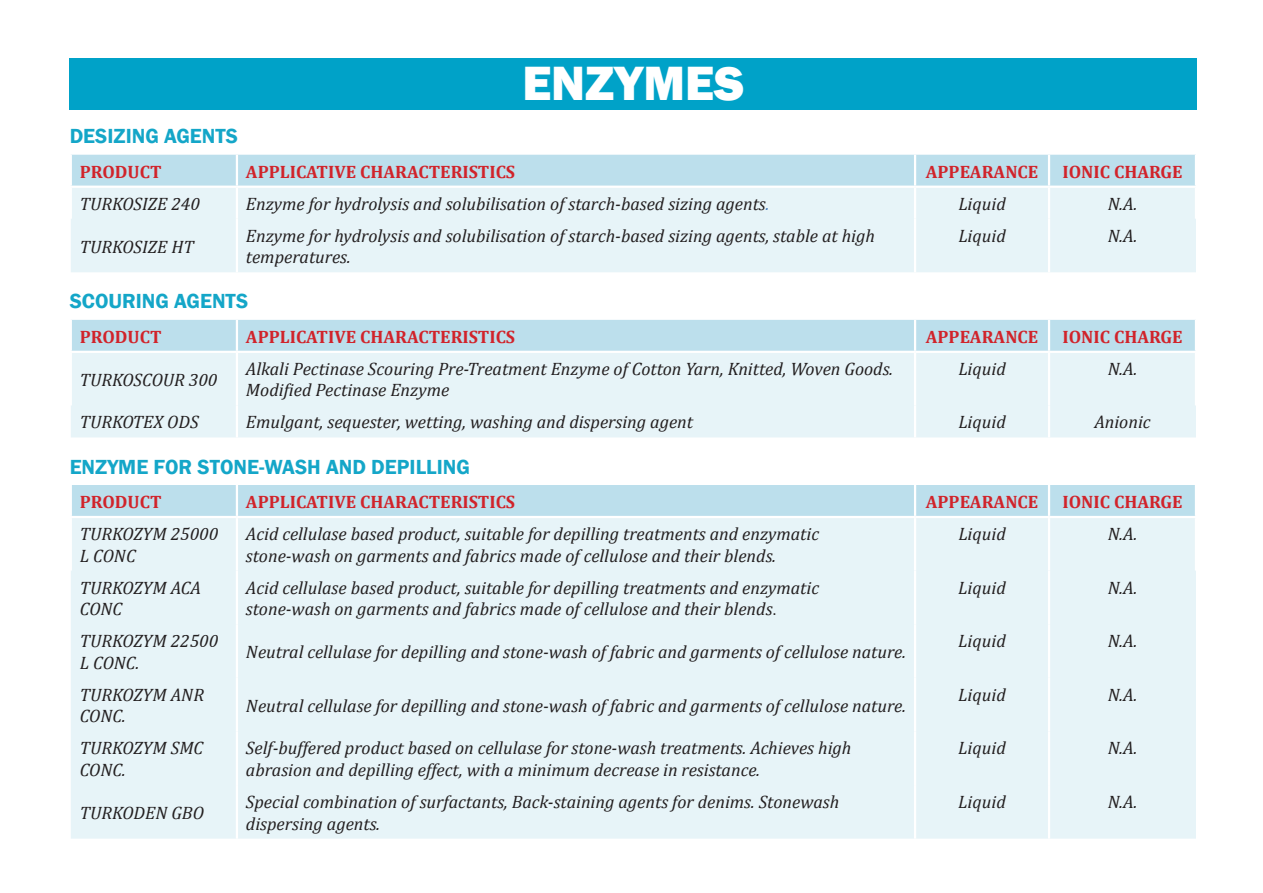
<style>
.page{position:relative;width:1263px;height:893px;background:#fff}
.page>*{position:absolute;margin:0;border:0;box-sizing:border-box;transform-origin:0 0}
.t1{font:800 49.5px "Franklin Gothic";color:#fff}
.t2{font:600 21px "Franklin Gothic";color:#14a6c8}
.t3{font:italic 18px/21.6px "Cambria";color:#231f20}
.t4{font:700 18px "Cambria";color:#d1232a}
.s1{color:#4a81bf}
.s2{font-family:"Calibri";font-style:normal;font-size:16.5px}
</style>
<div class="page">
<div style="left:70px;top:58px;width:1127px;height:51px;background:#00a2c8"></div>
<div style="left:72px;top:155px;width:1123px;height:31px;background:#bcdfec"></div>
<div style="left:71px;top:188px;width:1125px;height:84px;background:#e7f4f8"></div>
<hr style="left:70px;top:188px;width:2px;height:31px;background:#fff">
<hr style="left:236px;top:155px;width:2px;height:31px;background:#fff">
<hr style="left:914px;top:155px;width:2px;height:31px;background:#fff">
<hr style="left:1048px;top:155px;width:2px;height:31px;background:#fff">
<hr style="left:236px;top:188px;width:2px;height:31px;background:#fff">
<hr style="left:914px;top:188px;width:2px;height:31px;background:#fff">
<hr style="left:1048px;top:188px;width:2px;height:31px;background:#fff">
<hr style="left:1195px;top:188px;width:2px;height:31px;background:#fff">
<hr style="left:236px;top:219px;width:2px;height:53px;background:#fff">
<hr style="left:914px;top:219px;width:2px;height:53px;background:#fff">
<hr style="left:1048px;top:219px;width:2px;height:53px;background:#fff">
<div style="left:72px;top:320px;width:1123px;height:31px;background:#bcdfec"></div>
<div style="left:71px;top:353px;width:1125px;height:84px;background:#e7f4f8"></div>
<hr style="left:70px;top:353px;width:2px;height:52px;background:#fff">
<hr style="left:236px;top:320px;width:2px;height:31px;background:#fff">
<hr style="left:914px;top:320px;width:2px;height:31px;background:#fff">
<hr style="left:1048px;top:320px;width:2px;height:31px;background:#fff">
<hr style="left:236px;top:353px;width:2px;height:52px;background:#fff">
<hr style="left:914px;top:353px;width:2px;height:52px;background:#fff">
<hr style="left:1048px;top:353px;width:2px;height:52px;background:#fff">
<hr style="left:1195px;top:353px;width:2px;height:52px;background:#fff">
<hr style="left:236px;top:405px;width:2px;height:32px;background:#fff">
<hr style="left:914px;top:405px;width:2px;height:32px;background:#fff">
<hr style="left:1048px;top:405px;width:2px;height:32px;background:#fff">
<div style="left:72px;top:485px;width:1123px;height:31px;background:#bcdfec"></div>
<div style="left:71px;top:518px;width:1125px;height:321px;background:#e7f4f8"></div>
<hr style="left:70px;top:518px;width:2px;height:53px;background:#fff">
<hr style="left:236px;top:485px;width:2px;height:31px;background:#fff">
<hr style="left:914px;top:485px;width:2px;height:31px;background:#fff">
<hr style="left:1048px;top:485px;width:2px;height:31px;background:#fff">
<hr style="left:236px;top:518px;width:2px;height:53px;background:#fff">
<hr style="left:914px;top:518px;width:2px;height:53px;background:#fff">
<hr style="left:1048px;top:518px;width:2px;height:53px;background:#fff">
<hr style="left:1195px;top:518px;width:2px;height:53px;background:#fff">
<hr style="left:236px;top:571px;width:2px;height:53px;background:#fff">
<hr style="left:914px;top:571px;width:2px;height:53px;background:#fff">
<hr style="left:1048px;top:571px;width:2px;height:53px;background:#fff">
<hr style="left:236px;top:624px;width:2px;height:54px;background:#fff">
<hr style="left:914px;top:624px;width:2px;height:54px;background:#fff">
<hr style="left:1048px;top:624px;width:2px;height:54px;background:#fff">
<hr style="left:236px;top:678px;width:2px;height:53px;background:#fff">
<hr style="left:914px;top:678px;width:2px;height:53px;background:#fff">
<hr style="left:1048px;top:678px;width:2px;height:53px;background:#fff">
<hr style="left:236px;top:731px;width:2px;height:54px;background:#fff">
<hr style="left:914px;top:731px;width:2px;height:54px;background:#fff">
<hr style="left:1048px;top:731px;width:2px;height:54px;background:#fff">
<hr style="left:236px;top:785px;width:2px;height:54px;background:#fff">
<hr style="left:914px;top:785px;width:2px;height:54px;background:#fff">
<hr style="left:1048px;top:785px;width:2px;height:54px;background:#fff">
<p class="t2" style="left:70px;top:123px;width:170px">DESIZING AGENTS</p>
<h1 class="t1" style="left:522px;top:51px;width:223px">ENZYMES</h1>
<p class="t4" style="left:80px;top:159px;width:83px">PRODUCT</p>
<p class="t4" style="left:246px;top:159px;width:271px">APPLICATIVE CHARACTERISTICS</p>
<p class="t4" style="left:926px;top:159px;width:114px">APPEARANCE</p>
<p class="t4" style="left:1062px;top:159px;width:122px">IONIC CHARGE</p>
<p class="t3" style="left:80px;top:192px;width:122px">TURKOSIZE 240</p>
<p class="t3" style="left:246px;top:192px;width:525px">Enzyme for hydrolysis and solubilisation of starch-based sizing agents<span class="s1">.</span></p>
<p class="t3" style="left:958px;top:192px;width:49px">Liquid</p>
<p class="t3" style="left:1108px;top:192px;width:31px">N.A.</p>
<p class="t3" style="left:80px;top:235px;width:115px">TURKOSIZE HT</p>
<p class="t3" style="left:246px;top:224px;width:631px">Enzyme for hydrolysis and solubilisation of starch-based sizing agents, stable at high temperatures.</p>
<p class="t3" style="left:958px;top:224px;width:49px">Liquid</p>
<p class="t3" style="left:1108px;top:224px;width:31px">N.A.</p>
<p class="t2" style="left:70px;top:288px;width:180px">SCOURING AGENTS</p>
<p class="t4" style="left:80px;top:324px;width:83px">PRODUCT</p>
<p class="t4" style="left:246px;top:324px;width:271px">APPLICATIVE CHARACTERISTICS</p>
<p class="t4" style="left:926px;top:324px;width:114px">APPEARANCE</p>
<p class="t4" style="left:1062px;top:324px;width:122px">IONIC CHARGE</p>
<p class="t3" style="left:80px;top:368px;width:139px">TURKOSCOUR 300</p>
<p class="t3" style="left:246px;top:357px;width:649px">Alkali Pectinase Scouring Pre-Treatment Enzyme of Cotton Yarn, Knitted, Woven Goods.<br>Modified Pectinase Enzyme</p>
<p class="t3" style="left:958px;top:357px;width:49px">Liquid</p>
<p class="t3" style="left:1108px;top:357px;width:31px">N.A.</p>
<p class="t3" style="left:80px;top:411px;width:120px">TURKOTEX ODS</p>
<p class="t3" style="left:246px;top:411px;width:449px">Emulgant, sequester, wetting, washing and dispersing agent</p>
<p class="t3" style="left:958px;top:411px;width:49px">Liquid</p>
<p class="t3" style="left:1094px;top:411px;width:58px">Anionic</p>
<p class="t2" style="left:70px;top:454px;width:402px">ENZYME FOR STONE-WASH AND DEPILLING</p>
<p class="t4" style="left:80px;top:489px;width:83px">PRODUCT</p>
<p class="t4" style="left:246px;top:489px;width:271px">APPLICATIVE CHARACTERISTICS</p>
<p class="t4" style="left:926px;top:489px;width:114px">APPEARANCE</p>
<p class="t4" style="left:1062px;top:489px;width:122px">IONIC CHARGE</p>
<p class="t3" style="left:80px;top:522px;width:140px">TURKOZYM 25000<br>L CONC</p>
<p class="t3" style="left:246px;top:522px;width:575px">Acid cellulase based product, suitable for depilling treatments and enzymatic stone-wash on garments and fabrics made of cellulose and their blends.</p>
<p class="t3" style="left:958px;top:522px;width:49px">Liquid</p>
<p class="t3" style="left:1108px;top:522px;width:31px">N.A.</p>
<p class="t3" style="left:80px;top:576px;width:123px">TURKOZYM ACA<br>CONC</p>
<p class="t3" style="left:246px;top:576px;width:575px">Acid cellulase based product, suitable for depilling treatments and enzymatic stone-wash on garments and fabrics made of cellulose and their blends<span class="s2">.</span></p>
<p class="t3" style="left:958px;top:576px;width:49px">Liquid</p>
<p class="t3" style="left:1108px;top:576px;width:31px">N.A.</p>
<p class="t3" style="left:80px;top:629px;width:140px">TURKOZYM 22500<br>L CONC.</p>
<p class="t3" style="left:246px;top:640px;width:662px">Neutral cellulase for depilling and stone-wash of fabric and garments of cellulose nature.</p>
<p class="t3" style="left:958px;top:629px;width:49px">Liquid</p>
<p class="t3" style="left:1108px;top:629px;width:31px">N.A.</p>
<p class="t3" style="left:80px;top:683px;width:126px">TURKOZYM ANR<br>CONC.</p>
<p class="t3" style="left:246px;top:694px;width:662px">Neutral cellulase for depilling and stone-wash of fabric and garments of cellulose nature.</p>
<p class="t3" style="left:958px;top:683px;width:49px">Liquid</p>
<p class="t3" style="left:1108px;top:683px;width:31px">N.A.</p>
<p class="t3" style="left:80px;top:737px;width:125px">TURKOZYM SMC<br>CONC.</p>
<p class="t3" style="left:246px;top:737px;width:607px">Self-buffered product based on cellulase for stone-wash treatments. Achieves high abrasion and depilling effect, with a minimum decrease in resistance.</p>
<p class="t3" style="left:958px;top:737px;width:49px">Liquid</p>
<p class="t3" style="left:1108px;top:737px;width:31px">N.A.</p>
<p class="t3" style="left:80px;top:801px;width:126px">TURKODEN GBO</p>
<p class="t3" style="left:246px;top:790px;width:595px">Special combination of surfactants, Back-staining agents for denims. Stonewash dispersing agents.</p>
<p class="t3" style="left:958px;top:790px;width:49px">Liquid</p>
<p class="t3" style="left:1108px;top:790px;width:31px">N.A.</p>
</div>
